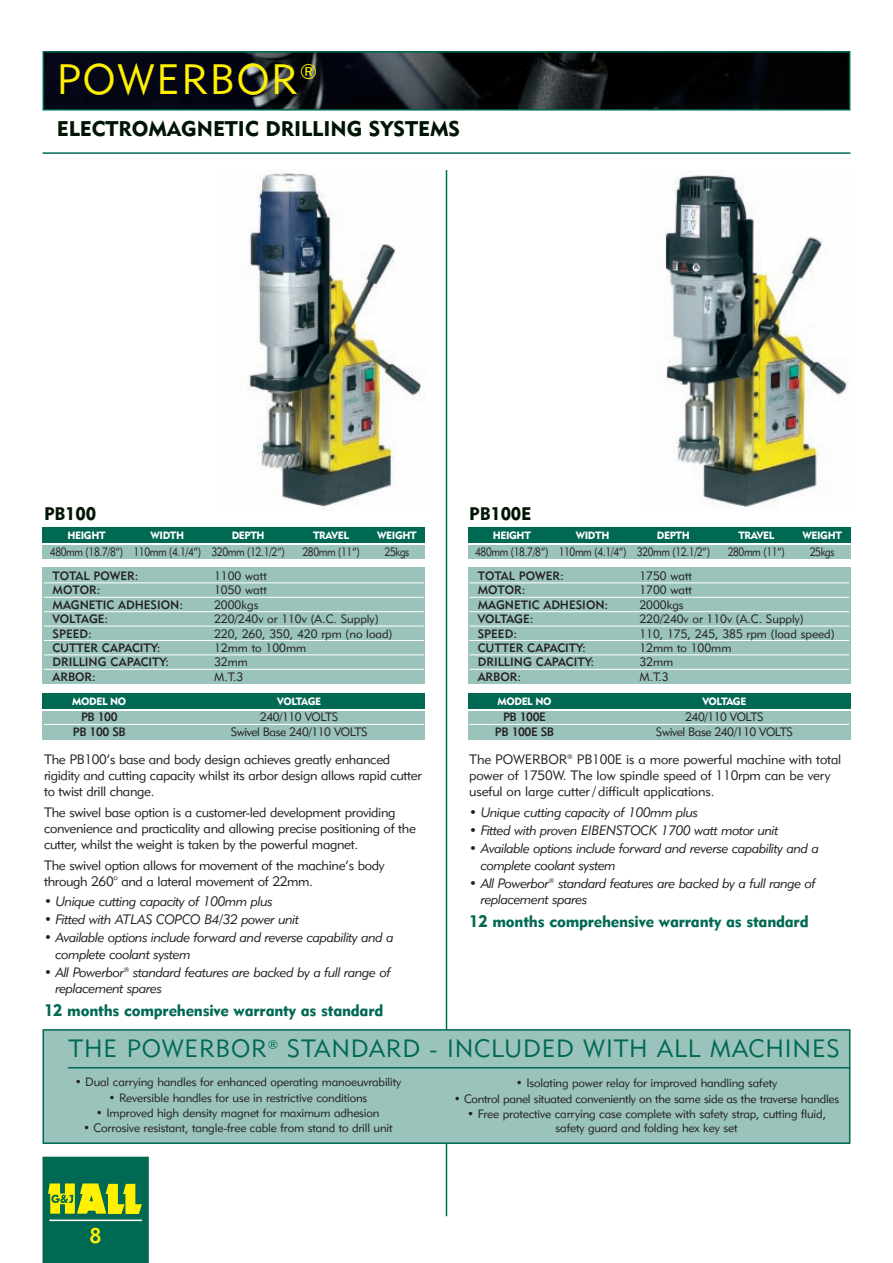
<style>
.page{position:relative;width:893px;height:1263px;background:#fff}
.page>*{position:absolute;margin:0;border:0;box-sizing:border-box;transform-origin:0 0}
.t1{font:42px "Geometric 415 BT Lite A";letter-spacing:.045em;color:#fff101}
.t2{font:24.75px "Geometric 415 BT Lite A";letter-spacing:.035em;color:#006953}
.t3{font:21px "Geometric 415 BT Black A";color:#001504}
.t4{font:21px "Geometric 415 BT Medium A";color:#fff101}
.t5{font:18px "Geometric 415 BT Black A";letter-spacing:-.01em;color:#001504}
.t6{font:16.5px "Geometric 415 BT Black A";letter-spacing:-.01em;color:#006953}
.t7{font:13.5px/16.2px "Geometric 415 BT Lite A";letter-spacing:-.025em;color:#231f20}
.t8{font:13.5px/16.2px "Geometric 415 BT Lite Italic A";letter-spacing:-.025em;color:#231f20}
.t9{font:12px/14.2px "Geometric 415 BT Lite A";letter-spacing:-.01em;color:#231f20;text-align:center}
.t10{font:12px "Geometric 415 BT Medium A";color:#231f20}
.t11{font:12px "Geometric 415 BT Lite A";letter-spacing:-.035em;color:#231f20;scale:.85 1}
.t12{font:12px "Geometric 415 BT Lite A";letter-spacing:-.035em;color:#231f20}
.t13{font:12px "Geometric 415 BT Lite A";letter-spacing:-.01em;color:#231f20;scale:.85 1}
.t14{font:10.5px "Geometric 415 BT Black A";letter-spacing:-.035em;color:#fff}
</style>
<div class="page">
<hr style="left:446px;top:170px;width:1px;height:1046px;background:#006953">
<svg style="left:43px;top:1157px;width:106px;height:106px;background:#2c8044"></svg>
<hr style="left:49px;top:1219px;width:93px;height:2px;background:#fff">
<div style="left:468px;top:568px;width:382px;height:116px;background:#9ac3bb"></div>
<div style="left:468px;top:527px;width:382px;height:16px;background:#006953"></div>
<div style="left:468px;top:545px;width:382px;height:14px;background:#9ac3bb"></div>
<hr style="left:469px;top:582px;width:380px;height:1px;background:#fff">
<hr style="left:469px;top:597px;width:380px;height:1px;background:#fff">
<hr style="left:469px;top:611px;width:380px;height:1px;background:#fff">
<hr style="left:469px;top:626px;width:380px;height:1px;background:#fff">
<hr style="left:469px;top:640px;width:380px;height:1px;background:#fff">
<hr style="left:469px;top:654px;width:380px;height:1px;background:#fff">
<hr style="left:469px;top:669px;width:380px;height:1px;background:#fff">
<div style="left:468px;top:693px;width:382px;height:16px;background:#006953"></div>
<div style="left:468px;top:711px;width:382px;height:28px;background:#9ac3bb"></div>
<hr style="left:469px;top:724px;width:380px;height:1px;background:#fff">
<img style="left:664px;top:175px;width:184px;height:333px">
<img style="left:46px;top:54px;width:801px;height:54px">
<div style="left:43px;top:51px;width:807px;height:60px;border:2px solid #006953"></div>
<hr style="left:43px;top:152px;width:807px;height:2px;background:#006953">
<div style="left:43px;top:568px;width:382px;height:116px;background:#9ac3bb"></div>
<div style="left:43px;top:527px;width:382px;height:16px;background:#006953"></div>
<div style="left:43px;top:545px;width:382px;height:14px;background:#9ac3bb"></div>
<hr style="left:44px;top:582px;width:380px;height:1px;background:#fff">
<hr style="left:44px;top:597px;width:380px;height:1px;background:#fff">
<hr style="left:44px;top:611px;width:380px;height:1px;background:#fff">
<hr style="left:44px;top:626px;width:380px;height:1px;background:#fff">
<hr style="left:44px;top:640px;width:380px;height:1px;background:#fff">
<hr style="left:44px;top:654px;width:380px;height:1px;background:#fff">
<hr style="left:44px;top:669px;width:380px;height:1px;background:#fff">
<div style="left:43px;top:693px;width:382px;height:16px;background:#006953"></div>
<div style="left:43px;top:711px;width:382px;height:28px;background:#9ac3bb"></div>
<hr style="left:44px;top:724px;width:380px;height:1px;background:#fff">
<img style="left:248px;top:170px;width:173px;height:339px">
<div style="left:43px;top:1030px;width:807px;height:113px;background:#9ac3bb"></div>
<div style="left:43px;top:1029px;width:807px;height:115px;border:2px solid #006953"></div>
<hr style="left:68px;top:1067px;width:782px;height:1px;background:#006953">
<h1 class="t1" style="left:57px;top:65px;width:262px">POWERBOR<sup>®</sup></h1>
<h3 class="t3" style="left:57px;top:121px;width:405px">ELECTROMAGNETIC DRILLING SYSTEMS</h3>
<h3 class="t5" style="left:44px;top:508px;width:54px">PB100</h3>
<h3 class="t5" style="left:469px;top:508px;width:64px">PB100E</h3>
<p class="t14" style="left:68px;top:532px;width:40px">HEIGHT</p>
<p class="t14" style="left:151px;top:532px;width:35px">WIDTH</p>
<p class="t14" style="left:232px;top:532px;width:34px">DEPTH</p>
<p class="t14" style="left:313px;top:532px;width:37px">TRAVEL</p>
<p class="t14" style="left:377px;top:532px;width:41px">WEIGHT</p>
<p class="t14" style="left:493px;top:532px;width:40px">HEIGHT</p>
<p class="t14" style="left:576px;top:532px;width:35px">WIDTH</p>
<p class="t14" style="left:657px;top:532px;width:34px">DEPTH</p>
<p class="t14" style="left:738px;top:532px;width:37px">TRAVEL</p>
<p class="t14" style="left:802px;top:532px;width:41px">WEIGHT</p>
<p class="t11" style="left:50px;top:547px;width:278px">480mm (18.7/8”) 110mm (4.1/4”) 320mm (12.1/2”)</p>
<p class="t13" style="left:302px;top:547px;width:69px">280mm (11”)</p>
<p class="t13" style="left:385px;top:547px;width:31px">25kgs</p>
<p class="t10" style="left:53px;top:571px;width:88px">TOTAL POWER:</p>
<p class="t9" style="left:214px;top:570px;width:54px">1100 watt</p>
<p class="t10" style="left:53px;top:586px;width:49px">MOTOR:</p>
<p class="t9" style="left:214px;top:584px;width:54px">1050 watt</p>
<p class="t10" style="left:53px;top:600px;width:132px">MAGNETIC ADHESION:</p>
<p class="t9" style="left:214px;top:599px;width:46px">2000kgs</p>
<p class="t10" style="left:53px;top:615px;width:57px">VOLTAGE:</p>
<p class="t9" style="left:214px;top:613px;width:166px">220/240v or 110v (A.C. Supply)</p>
<p class="t10" style="left:53px;top:629px;width:41px">SPEED:</p>
<p class="t9" style="left:214px;top:627px;width:180px">220, 260, 350, 420 rpm (no load)</p>
<p class="t10" style="left:53px;top:643px;width:110px">CUTTER CAPACITY:</p>
<p class="t9" style="left:214px;top:642px;width:94px">12mm to 100mm</p>
<p class="t10" style="left:53px;top:658px;width:118px">DRILLING CAPACITY:</p>
<p class="t9" style="left:214px;top:656px;width:35px">32mm</p>
<p class="t10" style="left:53px;top:672px;width:45px">ARBOR:</p>
<p class="t9" style="left:214px;top:671px;width:31px">M.T.3</p>
<p class="t11" style="left:475px;top:547px;width:278px">480mm (18.7/8”) 110mm (4.1/4”) 320mm (12.1/2”)</p>
<p class="t13" style="left:728px;top:547px;width:69px">280mm (11”)</p>
<p class="t13" style="left:810px;top:547px;width:31px">25kgs</p>
<p class="t10" style="left:478px;top:571px;width:88px">TOTAL POWER:</p>
<p class="t9" style="left:639px;top:570px;width:54px">1750 watt</p>
<p class="t10" style="left:478px;top:586px;width:49px">MOTOR:</p>
<p class="t9" style="left:639px;top:584px;width:54px">1700 watt</p>
<p class="t10" style="left:478px;top:600px;width:132px">MAGNETIC ADHESION:</p>
<p class="t9" style="left:639px;top:599px;width:46px">2000kgs</p>
<p class="t10" style="left:478px;top:615px;width:57px">VOLTAGE:</p>
<p class="t9" style="left:639px;top:613px;width:166px">220/240v or 110v (A.C. Supply)</p>
<p class="t10" style="left:478px;top:629px;width:41px">SPEED:</p>
<p class="t9" style="left:639px;top:627px;width:197px">110, 175, 245, 385 rpm (load speed)</p>
<p class="t10" style="left:478px;top:643px;width:110px">CUTTER CAPACITY:</p>
<p class="t9" style="left:639px;top:642px;width:94px">12mm to 100mm</p>
<p class="t10" style="left:478px;top:658px;width:118px">DRILLING CAPACITY:</p>
<p class="t9" style="left:639px;top:656px;width:35px">32mm</p>
<p class="t10" style="left:478px;top:672px;width:45px">ARBOR:</p>
<p class="t9" style="left:639px;top:671px;width:31px">M.T.3</p>
<p class="t14" style="left:72px;top:697px;width:56px">MODEL NO</p>
<p class="t14" style="left:277px;top:697px;width:46px">VOLTAGE</p>
<p class="t14" style="left:497px;top:697px;width:56px">MODEL NO</p>
<p class="t14" style="left:702px;top:697px;width:46px">VOLTAGE</p>
<p class="t10" style="left:81px;top:713px;width:38px">PB 100</p>
<p class="t12" style="left:260px;top:713px;width:80px">240/110 VOLTS</p>
<p class="t10" style="left:73px;top:727px;width:54px">PB 100 SB</p>
<p class="t12" style="left:231px;top:727px;width:138px">Swivel Base 240/110 VOLTS</p>
<p class="t10" style="left:503px;top:713px;width:44px">PB 100E</p>
<p class="t12" style="left:685px;top:713px;width:80px">240/110 VOLTS</p>
<p class="t10" style="left:495px;top:727px;width:61px">PB 100E SB</p>
<p class="t12" style="left:656px;top:727px;width:138px">Swivel Base 240/110 VOLTS</p>
<p class="t7" style="left:44px;top:752px;width:379px">The PB100’s base and body design achieves greatly enhanced rigidity and cutting capacity whilst its arbor design allows rapid cutter to twist drill change.</p>
<p class="t7" style="left:44px;top:805px;width:373px">The swivel base option is a customer-led development providing convenience and practicality and allowing precise positioning of the cutter, whilst the weight is taken by the powerful magnet.</p>
<p class="t7" style="left:44px;top:858px;width:342px">The swivel option allows for movement of the machine’s body through 260° and a lateral movement of 22mm.</p>
<p class="t8" style="left:44px;top:895px;width:230px">• Unique cutting capacity of 100mm plus</p>
<p class="t8" style="left:44px;top:913px;width:257px">• Fitted with ATLAS COPCO B4/32 power unit</p>
<p class="t8" style="left:55px;top:931px;width:340px;text-indent:-11px">• Available options include forward and reverse capability and a complete coolant system</p>
<p class="t8" style="left:55px;top:965px;width:337px;text-indent:-11px">• All Powerbor<sup>®</sup> standard features are backed by a full range of replacement spares</p>
<h3 class="t6" style="left:44px;top:1004px;width:341px">12 months comprehensive warranty as standard</h3>
<p class="t7" style="left:469px;top:752px;width:374px">The POWERBOR<sup>®</sup> PB100E is a more powerful machine with total power of 1750W. The low spindle speed of 110rpm can be very useful on large cutter / difficult applications.</p>
<p class="t8" style="left:469px;top:805px;width:230px">• Unique cutting capacity of 100mm plus</p>
<p class="t8" style="left:469px;top:824px;width:311px">• Fitted with proven EIBENSTOCK 1700 watt motor unit</p>
<p class="t8" style="left:481px;top:842px;width:340px;text-indent:-11px">• Available options include forward and reverse capability and a complete coolant system</p>
<p class="t8" style="left:481px;top:876px;width:337px;text-indent:-11px">• All Powerbor<sup>®</sup> standard features are backed by a full range of replacement spares</p>
<h3 class="t6" style="left:469px;top:915px;width:341px">12 months comprehensive warranty as standard</h3>
<h2 class="t2" style="left:69px;top:1040px;width:773px">THE POWERBOR<sup>®</sup> STANDARD - INCLUDED WITH ALL MACHINES</h2>
<p class="t9" style="left:75px;top:1075px;width:328px">• Dual carrying handles for enhanced operating manoeuvrability</p>
<p class="t9" style="left:109px;top:1091px;width:260px">• Reversible handles for use in restrictive conditions</p>
<p class="t9" style="left:96px;top:1107px;width:285px">• Improved high density magnet for maximum adhesion</p>
<p class="t9" style="left:83px;top:1122px;width:311px">• Corrosive resistant, tangle-free cable from stand to drill unit</p>
<p class="t9" style="left:516px;top:1077px;width:263px">• Isolating power relay for improved handling safety</p>
<p class="t9" style="left:454px;top:1093px;width:387px">• Control panel situated conveniently on the same side as the traverse handles</p>
<p class="t9" style="left:467px;top:1108px;width:360px">• Free protective carrying case complete with safety strap, cutting fluid, safety guard and folding hex key set</p>
<h3 class="t4" style="left:90px;top:1228px;width:14px">8</h3>
</div>
